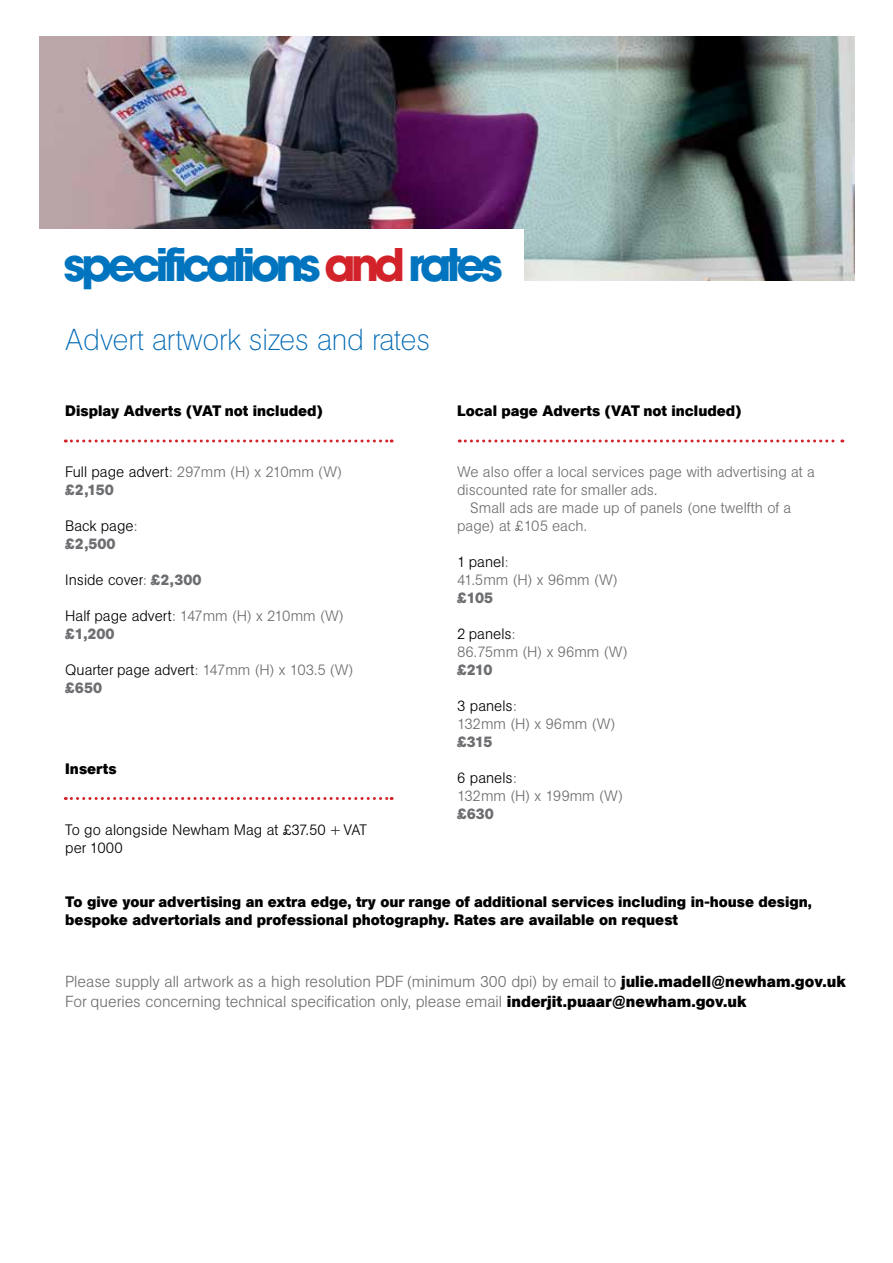
<style>
.page{position:relative;width:893px;height:1263px;background:#fff}
.page>*{position:absolute;margin:0;border:0;box-sizing:border-box;transform-origin:0 0}
.t1{font:700 49.5px "Avant Garde Gothic Itc T";letter-spacing:-.09em;color:#0074be}
.t2{font:200 30px "AG Book BQ";letter-spacing:-.01em;color:#0069b5}
.t3{font:300 15.9px/19px "AG Book BQ";color:#6d6e71}
.t4{font:300 15px/18px "AG Book BQ";color:#6d6e71}
.t5{font:700 15px/18px "AG Book BQ";color:#000}
.t6{font:300 15px/18px "AG Book BQ";color:#000}
.t7{font:700 15px "AG Book BQ";letter-spacing:-.045em;color:#6d6e71}
.s1{color:#d2232a}
.s2{color:#000}
.s3{font-weight:700}
.s4{color:#6d6e71}
.s5{font-weight:700;color:#6d6e71}
.s6{font-weight:700;color:#000}
</style>
<div class="page">
<img style="left:40px;top:37px;width:815px;height:244px">
<svg style="left:65px;top:439px;width:327px;height:3px"></svg>
<svg style="left:65px;top:797px;width:327px;height:3px"></svg>
<svg style="left:459px;top:439px;width:384px;height:3px"></svg>
<div style="left:6px;top:229px;width:518px;height:76px;background:#fff"></div>
<h1 class="t1" style="left:64px;top:234px;width:440px">specifications <span class="s1">and</span> rates</h1>
<h2 class="t2" style="left:65px;top:323px;width:367px">Advert artwork sizes and rates</h2>
<p class="t5" style="left:65px;top:402px;width:259px">Display Adverts (VAT not included)</p>
<p class="t4" style="left:65px;top:463px;width:278px"><span class="s2">Full page advert</span>: 297mm (H) x 210mm (W) <span class="s3">£2,150</span></p>
<p class="t6" style="left:65px;top:517px;width:74px">Back page<span class="s4">: </span><span class="s5">£2,500</span></p>
<p class="t6" style="left:65px;top:571px;width:138px">Inside cover<span class="s4">:</span> <span class="s5">£2,300</span></p>
<p class="t4" style="left:65px;top:607px;width:280px"><span class="s2">Half page advert</span>: 147mm (H) x 210mm (W) <span class="s3">£1,200</span></p>
<p class="t4" style="left:65px;top:661px;width:290px"><span class="s2">Quarter page advert</span>: 147mm (H) x 103.5 (W) <span class="s3">£650</span></p>
<p class="t5" style="left:65px;top:759px;width:53px">Inserts</p>
<p class="t6" style="left:65px;top:821px;width:303px">To go alongside Newham Mag at £37.50 + VAT per 1000</p>
<p class="t5" style="left:457px;top:402px;width:286px">Local page Adverts (VAT not included)</p>
<p class="t4" style="left:457px;top:463px;width:359px">We also offer a local services page with advertising at a</p>
<p class="t4" style="left:457px;top:481px;width:202px">discounted rate for smaller ads.</p>
<p class="t4" style="left:470px;top:499px;width:323px">Small ads are made up of panels (one twelfth of a</p>
<p class="t4" style="left:457px;top:517px;width:131px">page) at £105 each.</p>
<p class="t4" style="left:457px;top:553px;width:162px"><span class="s2">1 panel</span>:<br>41.5mm (H) x 96mm (W)</p>
<p class="t7" style="left:457px;top:589px;width:38px">£105</p>
<p class="t4" style="left:457px;top:625px;width:172px"><span class="s2">2 panels</span>:<br>86.75mm (H) x 96mm (W)</p>
<p class="t7" style="left:457px;top:661px;width:37px">£210</p>
<p class="t4" style="left:457px;top:697px;width:160px"><span class="s2">3 panels</span>:<br>132mm (H) x 96mm (W)</p>
<p class="t7" style="left:457px;top:733px;width:37px">£315</p>
<p class="t4" style="left:457px;top:769px;width:167px"><span class="s2">6 panels</span>:<br>132mm (H) x 199mm (W)</p>
<p class="t7" style="left:457px;top:805px;width:38px">£630</p>
<p class="t5" style="left:65px;top:893px;width:748px">To give your advertising an extra edge, try our range of additional services including in-house design, bespoke advertorials and professional photography. Rates are available on request</p>
<p class="t3" style="left:65px;top:972px;width:782px">Please supply all artwork as a high resolution PDF (minimum 300 dpi) by email to <span class="s6">julie.madell@newham.gov.uk<br></span>For queries concerning technical specification only, please email <span class="s6">inderjit.puaar@newham.gov.uk</span></p>
</div>
